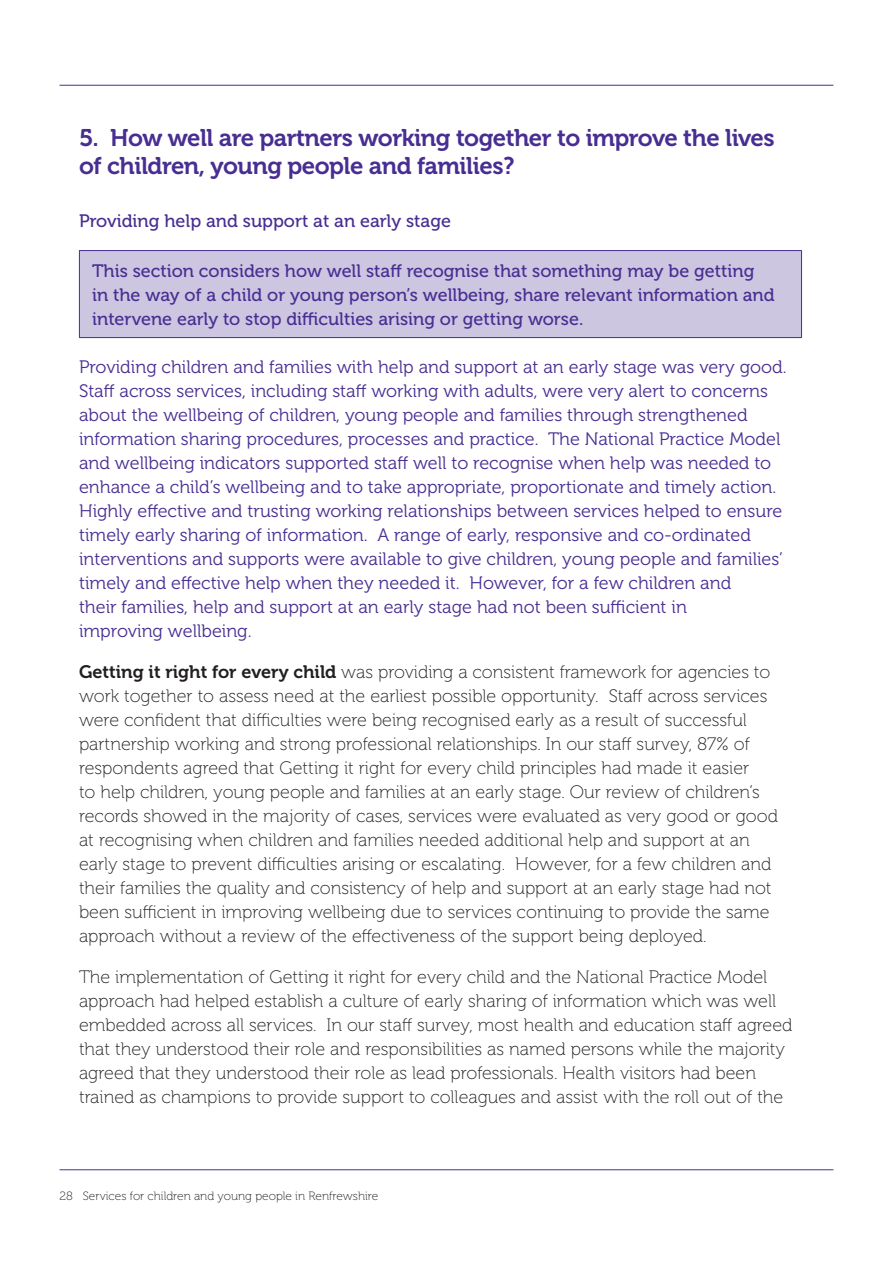
<style>
.page{position:relative;width:893px;height:1263px;background:#fff}
.page>*{position:absolute;margin:0;border:0;box-sizing:border-box;transform-origin:0 0}
.t1{font:24px/28.8px "Museo 700";letter-spacing:-.02em;color:#482e92}
.t2{font:18px/24px "Museo 100";color:#231f20}
.t3{font:18px/24px "Museo 300";color:#482e92}
.t4{font:18px/24px "Museo 500";color:#482e92}
.t5{font:12px "Museo 100";color:#231f20}
.s1{font-family:"Museo 700"}
</style>
<div class="page">
<hr style="left:60px;top:85px;width:773px;height:1px;background:#482e92">
<hr style="left:60px;top:1169px;width:773px;height:1px;background:#482e92">
<div style="left:79px;top:251px;width:722px;height:87px;background:#cdc6e1"></div>
<hr style="left:79px;top:251px;width:1px;height:86px;background:#482e92">
<hr style="left:79px;top:250px;width:723px;height:1px;background:#482e92">
<hr style="left:801px;top:251px;width:1px;height:86px;background:#482e92">
<hr style="left:79px;top:337px;width:723px;height:1px;background:#482e92">
<h1 class="t1" style="left:79px;top:123px;width:697px">5. How well are partners working together to improve the lives of children, young people and families?</h1>
<p class="t4" style="left:79px;top:209px;width:373px">Providing help and support at an early stage</p>
<p class="t4" style="left:92px;top:259px;width:684px">This section considers how well staff recognise that something may be getting in the way of a child or young person’s wellbeing, share relevant information and intervene early to stop difficulties arising or getting worse.</p>
<p class="t3" style="left:79px;top:355px;width:709px">Providing children and families with help and support at an early stage was very good.<br>Staff across services, including staff working with adults, were very alert to concerns about the wellbeing of children, young people and families through strengthened information sharing procedures, processes and practice. The National Practice Model and wellbeing indicators supported staff well to recognise when help was needed to enhance a child’s wellbeing and to take appropriate, proportionate and timely action.<br>Highly effective and trusting working relationships between services helped to ensure timely early sharing of information. A range of early, responsive and co-ordinated interventions and supports were available to give children, young people and families’ timely and effective help when they needed it. However, for a few children and<br>their families, help and support at an early stage had not been sufficient in<br>improving wellbeing.</p>
<p class="t2" style="left:79px;top:660px;width:700px"><span class="s1">Getting it right for every child</span> was providing a consistent framework for agencies to work together to assess need at the earliest possible opportunity. Staff across services were confident that difficulties were being recognised early as a result of successful partnership working and strong professional relationships. In our staff survey, 87% of respondents agreed that Getting it right for every child principles had made it easier<br>to help children, young people and families at an early stage. Our review of children’s records showed in the majority of cases, services were evaluated as very good or good at recognising when children and families needed additional help and support at an early stage to prevent difficulties arising or escalating. However, for a few children and their families the quality and consistency of help and support at an early stage had not been sufficient in improving wellbeing due to services continuing to provide the same approach without a review of the effectiveness of the support being deployed.</p>
<p class="t2" style="left:79px;top:965px;width:715px">The implementation of Getting it right for every child and the National Practice Model approach had helped establish a culture of early sharing of information which was well embedded across all services. In our staff survey, most health and education staff agreed that they understood their role and responsibilities as named persons while the majority agreed that they understood their role as lead professionals. Health visitors had been trained as champions to provide support to colleagues and assist with the roll out of the</p>
<p class="t5" style="left:60px;top:1189px;width:320px">28 Services for children and young people in Renfrewshire</p>
</div>
